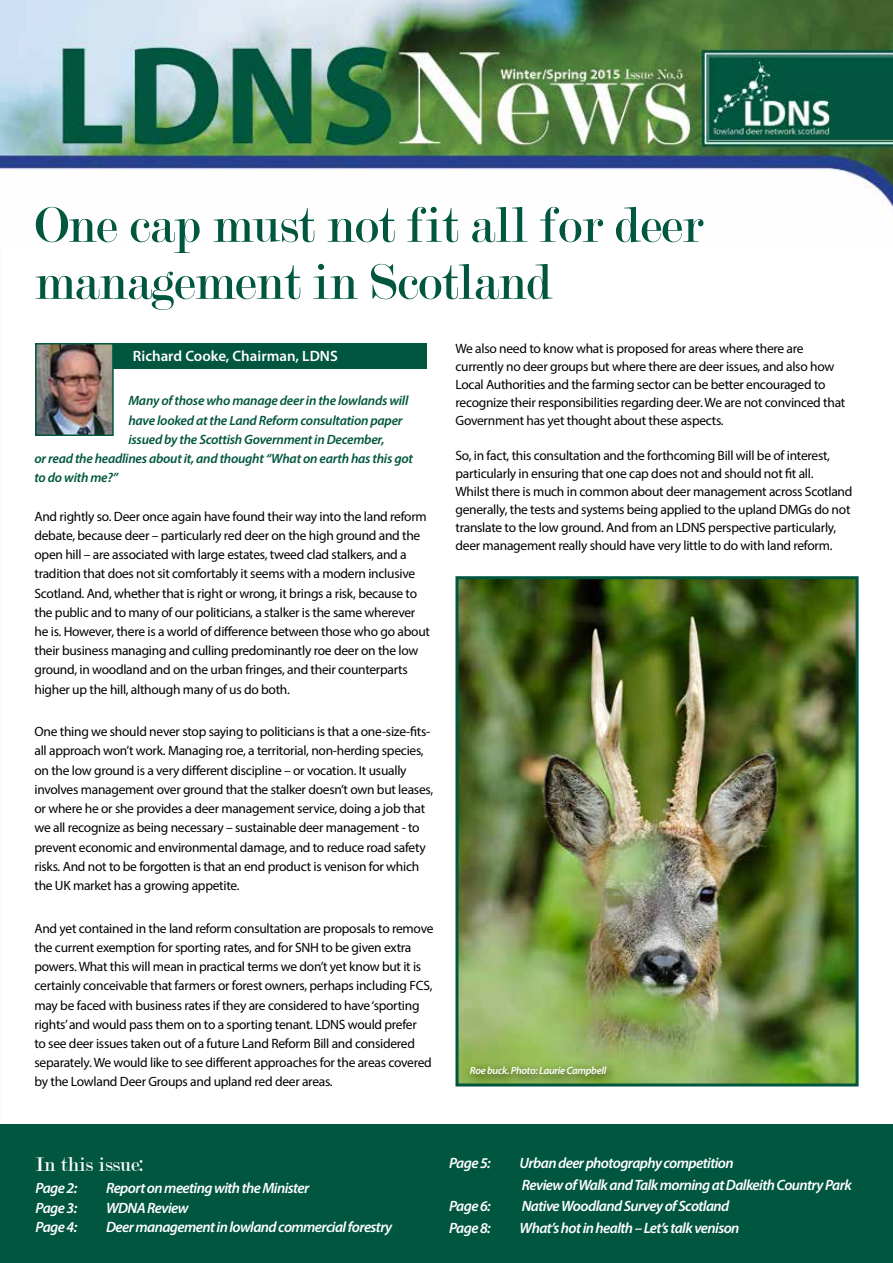
<style>
.page{position:relative;width:893px;height:1263px;background:#fff}
.page>*{position:absolute;margin:0;border:0;box-sizing:border-box;transform-origin:0 0}
.t1{font:53.55px/57px "Modern";letter-spacing:-.01em;color:#00563e}
.t2{font:21.15px "Modern";color:#fff}
.t3{font:italic 600 15px/21.6px "Myriad Pro";letter-spacing:-.04em;color:#fff}
.t4{font:600 15px "Myriad Pro";color:#fff}
.t5{font:13.5px/19.2px "Myriad Pro";letter-spacing:-.02em;color:#000}
.t6{font:italic 600 13.5px "Myriad Pro";letter-spacing:-.02em;color:#00563e}
.t7{font:italic 600 10.5px "Myriad Pro";letter-spacing:-.03em;color:#fff}
</style>
<div class="page">
<img style="left:0;top:0;width:893px;height:208px">
<div style="left:0;top:1125px;width:893px;height:138px;background:#00563e"></div>
<div style="left:107px;top:343px;width:320px;height:25px;background:#00563e"></div>
<img style="left:38px;top:346px;width:73px;height:87px">
<div style="left:35px;top:343px;width:79px;height:93px;border:2px solid #00563e"></div>
<img style="left:459px;top:580px;width:396px;height:502px">
<div style="left:455px;top:576px;width:404px;height:510px;border:3px solid #00563e"></div>
<div style="left:465px;top:1061px;width:153px;height:27px;background:#000;opacity:.75"></div>
<h1 class="t1" style="left:34px;top:197px;width:670px">One cap must not fit all for deer management in Scotland</h1>
<p class="t4" style="left:133px;top:347px;width:206px">Richard Cooke, Chairman, LDNS</p>
<p class="t6" style="left:128px;top:392px;width:281px">Many of those who manage deer in the lowlands will</p>
<p class="t6" style="left:128px;top:411px;width:276px">have looked at the Land Reform consultation paper</p>
<p class="t6" style="left:128px;top:431px;width:258px">issued by the Scottish Government in December,</p>
<p class="t6" style="left:34px;top:450px;width:380px">or read the headlines about it, and thought “What on earth has this got</p>
<p class="t6" style="left:34px;top:469px;width:85px">to do with me?”</p>
<p class="t5" style="left:34px;top:506px;width:397px">And rightly so. Deer once again have found their way into the land reform debate, because deer – particularly red deer on the high ground and the open hill – are associated with large estates, tweed clad stalkers, and a tradition that does not sit comfortably it seems with a modern inclusive Scotland. And, whether that is right or wrong, it brings a risk, because to the public and to many of our politicians, a stalker is the same wherever he is. However, there is a world of difference between those who go about their business managing and culling predominantly roe deer on the low ground, in woodland and on the urban fringes, and their counterparts higher up the hill, although many of us do both.</p>
<p class="t5" style="left:34px;top:722px;width:400px">One thing we should never stop saying to politicians is that a one-size-fits&shy;all approach won’t work. Managing roe, a territorial, non-herding species, on the low ground is a very different discipline – or vocation. It usually involves management over ground that the stalker doesn’t own but leases, or where he or she provides a deer management service, doing a job that we all recognize as being necessary – sustainable deer management - to prevent economic and environmental damage, and to reduce road safety risks. And not to be forgotten is that an end product is venison for which the UK market has a growing appetite.</p>
<p class="t5" style="left:34px;top:918px;width:401px">And yet contained in the land reform consultation are proposals to remove the current exemption for sporting rates, and for SNH to be given extra powers. What this will mean in practical terms we don’t yet know but it is certainly conceivable that farmers or forest owners, perhaps including FCS, may be faced with business rates if they are considered to have ‘sporting rights’ and would pass them on to a sporting tenant. LDNS would prefer<br>to see deer issues taken out of a future Land Reform Bill and considered separately. We would like to see different approaches for the areas covered by the Lowland Deer Groups and upland red deer areas.</p>
<p class="t5" style="left:455px;top:339px;width:391px;line-height:17.9px">We also need to know what is proposed for areas where there are currently no deer groups but where there are deer issues, and also how Local Authorities and the farming sector can be better encouraged to recognize their responsibilities regarding deer. We are not convinced that Government has yet thought about these aspects.</p>
<p class="t5" style="left:455px;top:447px;width:398px;line-height:17.9px">So, in fact, this consultation and the forthcoming Bill will be of interest, particularly in ensuring that one cap does not and should not fit all.<br>Whilst there is much in common about deer management across Scotland generally, the tests and systems being applied to the upland DMGs do not translate to the low ground. And from an LDNS perspective particularly, deer management really should have very little to do with land reform.</p>
<p class="t7" style="left:470px;top:1064px;width:138px">Roe buck. Photo: Laurie Campbell</p>
<h2 class="t2" style="left:36px;top:1153px;width:110px">In this issue:</h2>
<p class="t3" style="left:36px;top:1177px;width:43px">Page 2:</p>
<p class="t3" style="left:106px;top:1177px;width:205px">Report on meeting with the Minister</p>
<p class="t3" style="left:36px;top:1196px;width:43px">Page 3:</p>
<p class="t3" style="left:106px;top:1196px;width:84px">WDNA Review</p>
<p class="t3" style="left:36px;top:1216px;width:43px">Page 4:</p>
<p class="t3" style="left:106px;top:1216px;width:288px">Deer management in lowland commercial forestry</p>
<p class="t3" style="left:449px;top:1152px;width:43px">Page 5:</p>
<p class="t3" style="left:520px;top:1152px;width:334px">Urban deer photography competition<br>Review of Walk and Talk morning at Dalkeith Country Park</p>
<p class="t3" style="left:449px;top:1195px;width:43px">Page 6:</p>
<p class="t3" style="left:522px;top:1195px;width:209px">Native Woodland Survey of Scotland</p>
<p class="t3" style="left:449px;top:1216px;width:43px">Page 8:</p>
<p class="t3" style="left:520px;top:1216px;width:221px">What’s hot in health – Let’s talk venison</p>
</div>
